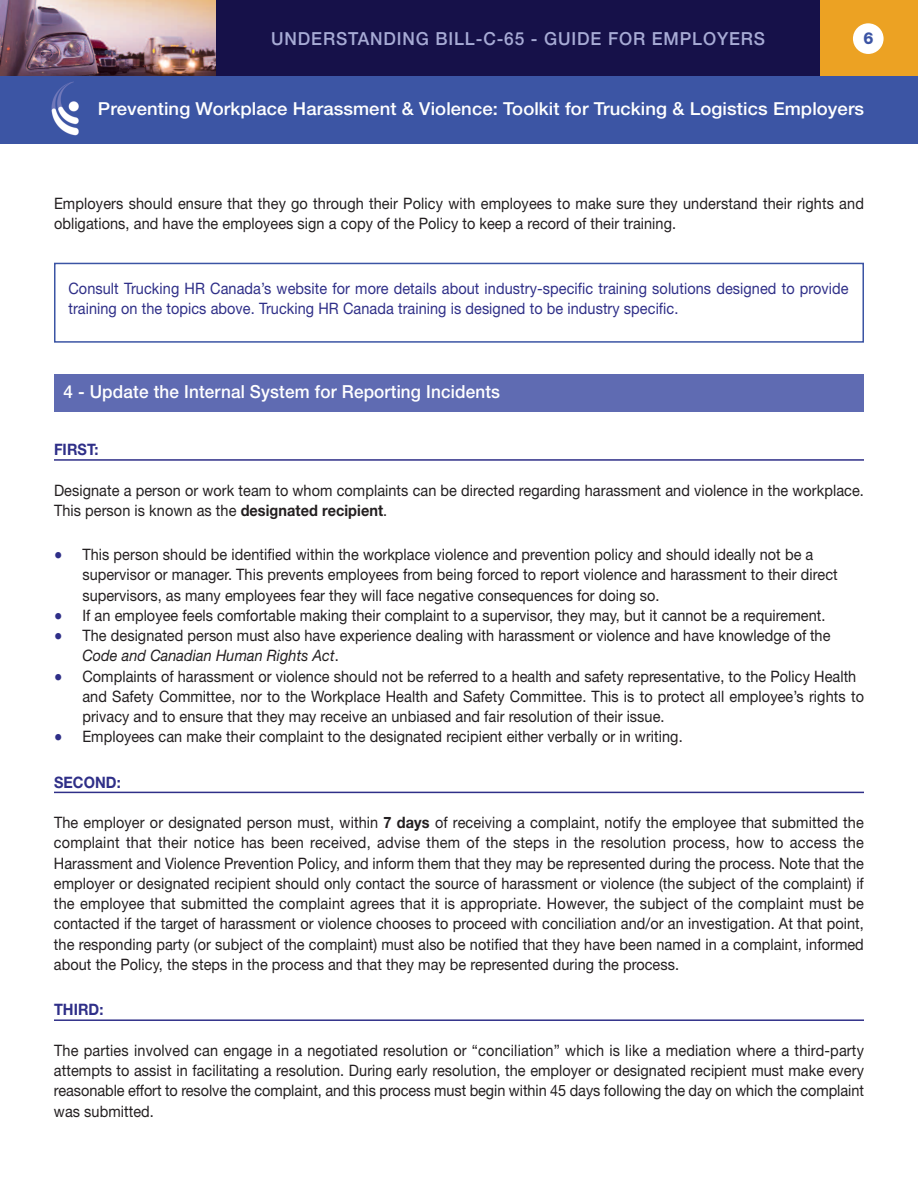
<style>
.page{position:relative;width:918px;height:1188px;background:#fff}
.page>*{position:absolute;margin:0;border:0;box-sizing:border-box;transform-origin:0 0}
.t1{font:500 18px "Helvetica Neue";letter-spacing:.01em;color:#fff;scale:.95 1}
.t2{font:500 18px "Helvetica Neue";letter-spacing:.05em;color:#a7abd5;scale:.96 1}
.t3{font:500 17.85px "Helvetica Neue";letter-spacing:.005em;color:#fff}
.t4{font:800 16.5px "Helvetica Neue";color:#3b54a4}
.t5{font:15.75px/20.2px "Helvetica Neue";letter-spacing:.005em;color:#231f20;scale:.92 1}
.t6{font:15.75px/20.2px "Helvetica Neue";letter-spacing:.005em;color:#2f2f88;scale:.92 1}
.t7{font:700 15.75px "Helvetica Neue";letter-spacing:.005em;color:#2f2f88;scale:.92 1}
.s1{font-weight:700}
.s2{font-family:"Lucida Grande";color:#2f2f88}
.s3{font-style:italic}
</style>
<div class="page">
<div style="left:54px;top:263px;width:810px;height:80px;border:2px solid #3b54a4"></div>
<div style="left:54px;top:374px;width:810px;height:38px;background:#5f6bb2"></div>
<hr style="left:54px;top:459px;width:810px;height:2px;background:#2f2f88">
<img style="left:0;top:0;width:216px;height:77px">
<div style="left:216px;top:0;width:702px;height:91px;background:#161149"></div>
<div style="left:820px;top:0;width:98px;height:89px;background:#eca223"></div>
<div style="left:0;top:77px;width:918px;height:66px;background:#3c55a4"></div>
<div style="left:853px;top:23px;width:31px;height:31px;background:#fff;border-radius:50%"></div>
<hr style="left:54px;top:792px;width:810px;height:1px;background:#2f2f88">
<hr style="left:54px;top:1019px;width:810px;height:2px;background:#2f2f88">
<p class="t2" style="left:271px;top:32px;width:516px">UNDERSTANDING BILL-C-65 - GUIDE FOR EMPLOYERS</p>
<p class="t4" style="left:864px;top:32px;width:12px">6</p>
<p class="t3" style="left:98px;top:102px;width:768px">Preventing Workplace Harassment &amp; Violence: Toolkit for Trucking &amp; Logistics Employers</p>
<p class="t5" style="left:54px;top:195px;width:882px">Employers should ensure that they go through their Policy with employees to make sure they understand their rights and obligations, and have the employees sign a copy of the Policy to keep a record of their training.</p>
<p class="t6" style="left:68px;top:279px;width:850px">Consult Trucking HR Canada’s website for more details about industry-specific training solutions designed to provide training on the topics above. Trucking HR Canada training is designed to be industry specific.</p>
<p class="t1" style="left:63px;top:385px;width:461px">4 - Update the Internal System for Reporting Incidents</p>
<p class="t7" style="left:54px;top:444px;width:50px">FIRST:</p>
<p class="t5" style="left:54px;top:481px;width:882px">Designate a person or work team to whom complaints can be directed regarding harassment and violence in the workplace.<br>This person is known as the <span class="s1">designated recipient</span>.</p>
<p class="t5" style="left:82px;top:546px;width:823px;text-indent:-28px"><span class="s2">●</span> This person should be identified within the workplace violence and prevention policy and should ideally not be a supervisor or manager. This prevents employees from being forced to report violence and harassment to their direct supervisors, as many employees fear they will face negative consequences for doing so.</p>
<p class="t5" style="left:54px;top:607px;width:840px"><span class="s2">●</span> If an employee feels comfortable making their complaint to a supervisor, they may, but it cannot be a requirement.</p>
<p class="t5" style="left:82px;top:627px;width:815px;text-indent:-28px"><span class="s2">●</span> The designated person must also have experience dealing with harassment or violence and have knowledge of the<br><span class="s3">Code and Canadian Human Rights Act</span>.</p>
<p class="t5" style="left:82px;top:667px;width:851px;text-indent:-28px"><span class="s2">●</span> Complaints of harassment or violence should not be referred to a health and safety representative, to the Policy Health and Safety Committee, nor to the Workplace Health and Safety Committee. This is to protect all employee’s rights to privacy and to ensure that they may receive an unbiased and fair resolution of their issue.</p>
<p class="t5" style="left:54px;top:728px;width:685px"><span class="s2">●</span> Employees can make their complaint to the designated recipient either verbally or in writing.</p>
<p class="t7" style="left:54px;top:776px;width:74px">SECOND:</p>
<p class="t5" style="left:54px;top:814px;width:882px;text-align:justify">The employer or designated person must, within <span class="s1">7 days</span> of receiving a complaint, notify the employee that submitted the complaint that their notice has been received, advise them of the steps in the resolution process, how to access the Harassment and Violence Prevention Policy, and inform them that they may be represented during the process. Note that the employer or designated recipient should only contact the source of harassment or violence (the subject of the complaint) if the employee that submitted the complaint agrees that it is appropriate. However, the subject of the complaint must be contacted if the target of harassment or violence chooses to proceed with conciliation and/or an investigation. At that point, the responding party (or subject of the complaint) must also be notified that they have been named in a complaint, informed about the Policy, the steps in the process and that they may be represented during the process.</p>
<p class="t7" style="left:54px;top:1004px;width:55px">THIRD:</p>
<p class="t5" style="left:54px;top:1042px;width:882px;text-align:justify">The parties involved can engage in a negotiated resolution or “conciliation” which is like a mediation where a third-party attempts to assist in facilitating a resolution. During early resolution, the employer or designated recipient must make every reasonable effort to resolve the complaint, and this process must begin within 45 days following the day on which the complaint was submitted.</p>
</div>
